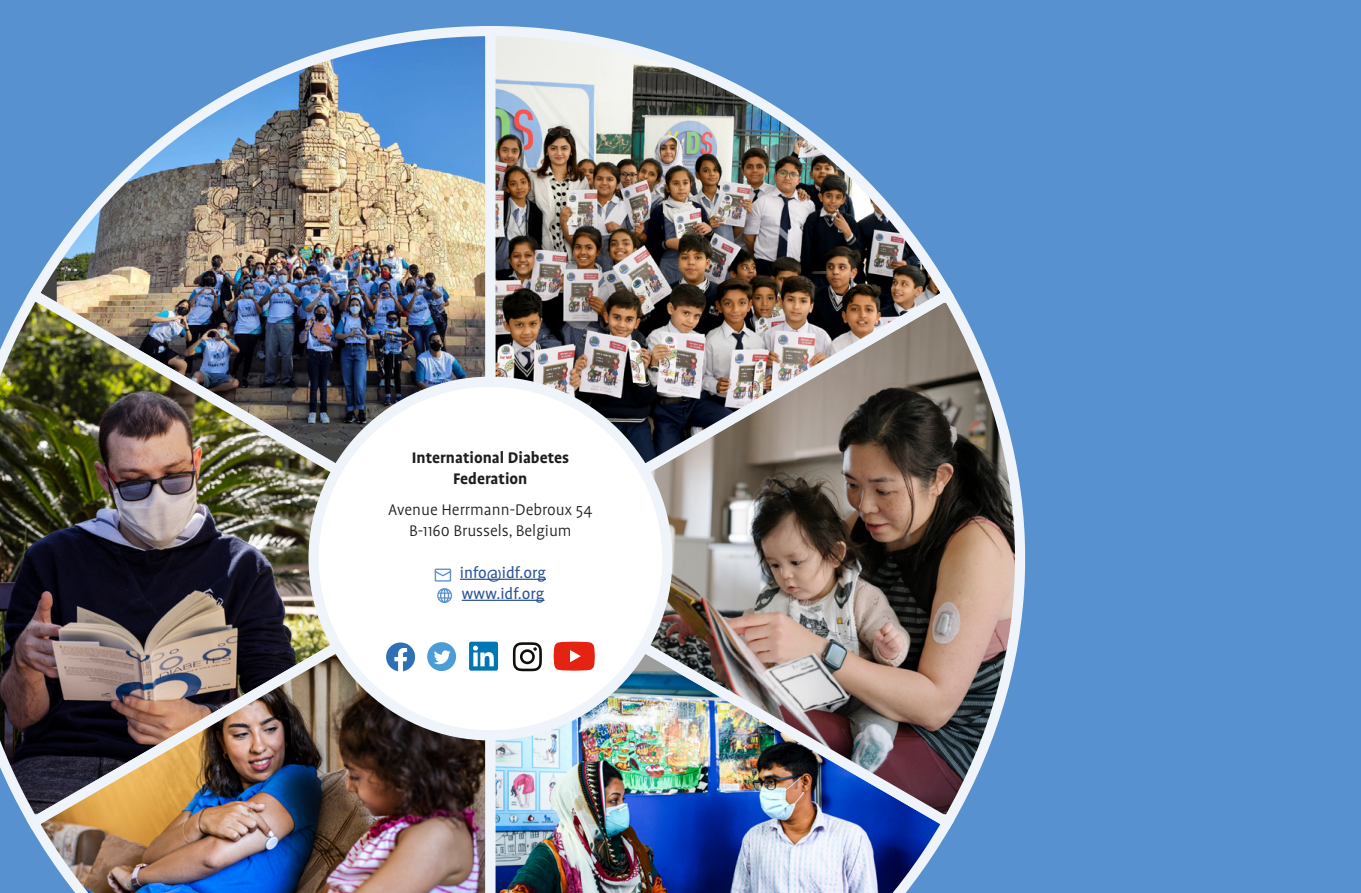
<style>
.page{position:relative;width:1361px;height:893px;background:#5791cf}
.page>*{position:absolute;margin:0;border:0;box-sizing:border-box;transform-origin:0 0}
.t1{font:300 17.55px/21px "Profile Pro";color:#1d1d1b;text-align:center}
.t2{font:700 17.55px/21px "Profile Pro";color:#1d1d1b;text-align:center}
.t3{font:17.55px/21px "Profile Pro";color:#295296}
</style>
<div class="page">
<img style="left:36px;top:26px;width:440px;height:255px">
<img style="left:0;top:281px;width:476px;height:527px">
<img style="left:20px;top:545px;width:456px;height:348px">
<img style="left:476px;top:836px;width:469px;height:57px">
<img style="left:476px;top:309px;width:550px;height:527px">
<img style="left:476px;top:26px;width:485px;height:546px">
<div style="left:314px;top:382px;width:353px;height:353px;background:#fff;border-radius:50%"></div>
<div style="left:308px;top:377px;width:364px;height:363px;border:10px solid #eef4fa;border-radius:50%"></div>
<hr style="left:460px;top:579px;width:86px;height:1px;background:#295296">
<hr style="left:462px;top:600px;width:82px;height:1px;background:#295296">
<svg style="left:435px;top:569px;width:16px;height:13px"></svg>
<svg style="left:437px;top:588px;width:15px;height:15px"></svg>
<svg style="left:386px;top:642px;width:29px;height:29px"></svg>
<div style="left:427px;top:642px;width:29px;height:29px;background:#4a9dd6;border-radius:50%"></div>
<svg style="left:434px;top:650px;width:16px;height:14px"></svg>
<div style="left:469px;top:642px;width:29px;height:29px;background:#0076b3;border-radius:2px"></div>
<svg style="left:473px;top:646px;width:21px;height:20px"></svg>
<svg style="left:513px;top:642px;width:29px;height:29px"></svg>
<svg style="left:554px;top:642px;width:41px;height:29px"></svg>
<p class="t2" style="left:412px;top:447px;width:159px">International Diabetes<br>Federation</p>
<p class="t1" style="left:388px;top:500px;width:205px">Avenue Herrmann-Debroux 54<br>B-1160 Brussels, Belgium</p>
<p class="t3" style="left:460px;top:562px;width:88px">info@idf.org www.idf.org</p>
</div>
